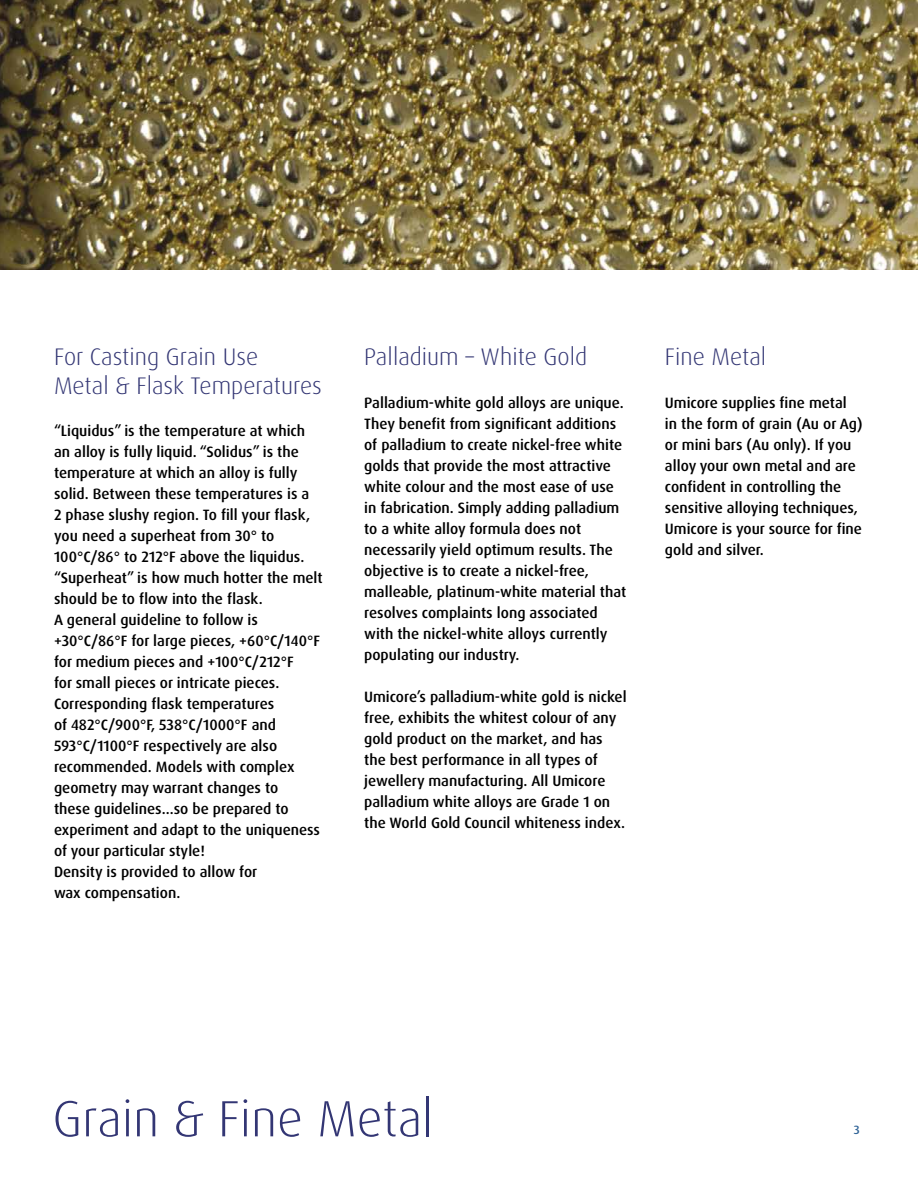
<style>
.page{position:relative;width:918px;height:1188px;background:#fff}
.page>*{position:absolute;margin:0;border:0;box-sizing:border-box;transform-origin:0 0}
.t1{font:300 51px "Dax OT";color:#333674}
.t2{font:300 24px/28.8px "Dax OT";color:#333674}
.t3{font:500 15px/21px "Dax OT";color:#000}
.t4{font:500 12px "Dax OT";color:#369}
</style>
<div class="page">
<img style="left:0;top:0;width:918px;height:270px">
<h2 class="t2" style="left:54px;top:343px;width:269px">For Casting Grain Use<br>Metal &amp; Flask Temperatures</h2>
<p class="t3" style="left:54px;top:421px;width:270px">“Liquidus” is the temperature at which an alloy is fully liquid. “Solidus” is the temperature at which an alloy is fully solid. Between these temperatures is a<br>2 phase slushy region. To fill your flask, you need a superheat from 30° to 100°C/86° to 212°F above the liquidus. “Superheat” is how much hotter the melt should be to flow into the flask.<br>A general guideline to follow is +30°C/86°F for large pieces, +60°C/140°F for medium pieces and +100°C/212°F<br>for small pieces or intricate pieces.<br>Corresponding flask temperatures<br>of 482°C/900°F, 538°C/1000°F and 593°C/1100°F respectively are also recommended. Models with complex geometry may warrant changes to<br>these guidelines…so be prepared to experiment and adapt to the uniqueness of your particular style!<br>Density is provided to allow for<br>wax compensation.</p>
<h2 class="t2" style="left:364px;top:343px;width:225px">Palladium – White Gold</h2>
<p class="t3" style="left:364px;top:392px;width:264px">Palladium-white gold alloys are unique.<br>They benefit from significant additions of palladium to create nickel-free white golds that provide the most attractive white colour and the most ease of use in fabrication. Simply adding palladium to a white alloy formula does not necessarily yield optimum results. The objective is to create a nickel-free, malleable, platinum-white material that resolves complaints long associated with the nickel-white alloys currently populating our industry.</p>
<p class="t3" style="left:364px;top:686px;width:264px">Umicore’s palladium-white gold is nickel free, exhibits the whitest colour of any gold product on the market, and has the best performance in all types of jewellery manufacturing. All Umicore palladium white alloys are Grade 1 on the World Gold Council whiteness index.</p>
<h2 class="t2" style="left:665px;top:343px;width:103px">Fine Metal</h2>
<p class="t3" style="left:665px;top:392px;width:199px">Umicore supplies fine metal in the form of grain (Au or Ag) or mini bars (Au only). If you alloy your own metal and are confident in controlling the sensitive alloying techniques,<br>Umicore is your source for fine gold and silver.</p>
<h1 class="t1" style="left:52px;top:1087px;width:383px">Grain &amp; Fine Metal</h1>
<p class="t4" style="left:854px;top:1122px;width:7px">3</p>
</div>
